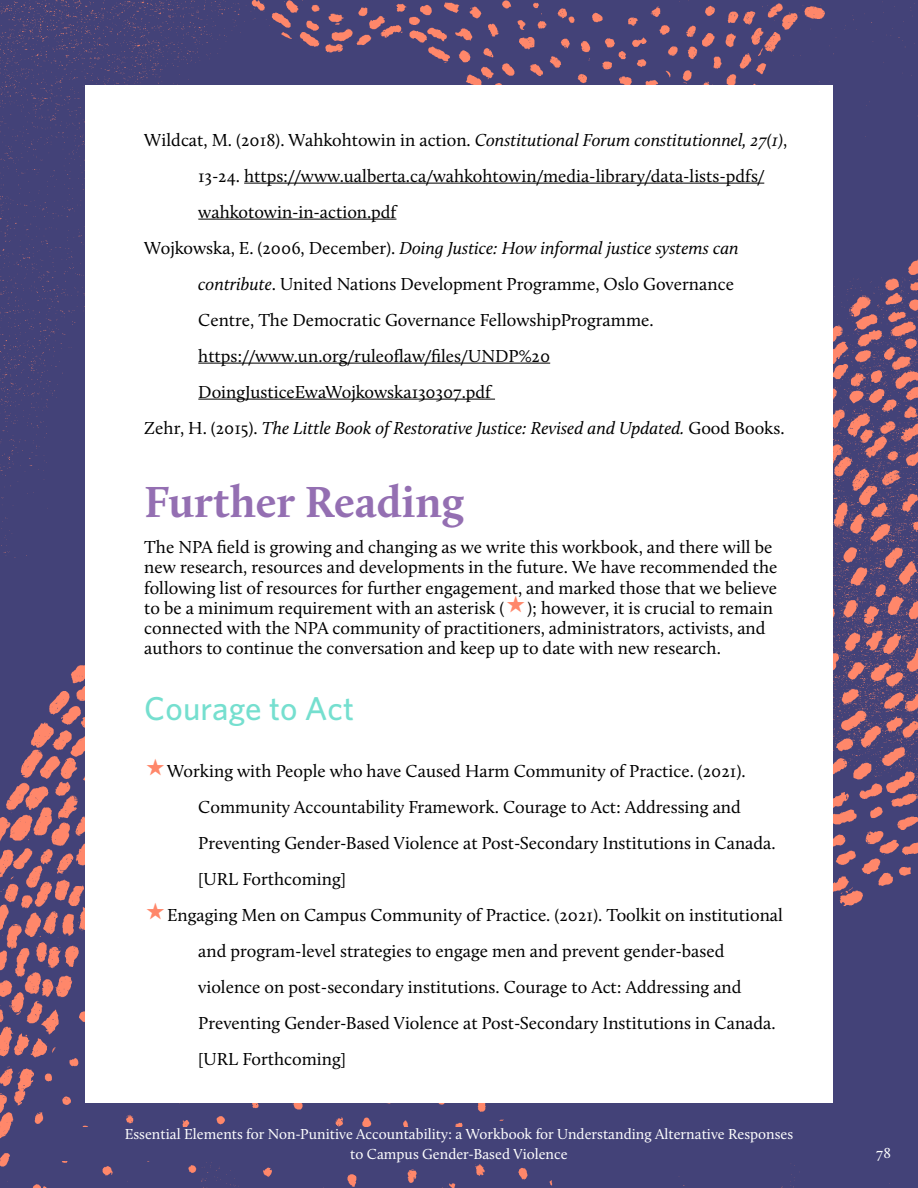
<style>
.page{position:relative;width:918px;height:1188px;background:#fff}
.page>*{position:absolute;margin:0;border:0;box-sizing:border-box;transform-origin:0 0}
.Heading_1{font:700 45px "Calluna";color:#946fb2}
.heading_2{font:500 33px "Whitney HTF";color:#75dfcf}
.references{font:18px/36px "Calluna";color:#000}
.body{font:18px/20.2px "Calluna";color:#000}
.references-2{font:italic 18px "Calluna";color:#000}
.t1{font:15px/20.2px "Calluna";color:#fff;text-align:center}
.s1{font-style:italic}
.s2{font-style:normal}
</style>
<div class="page">
<img style="left:0;top:0;width:918px;height:1188px">
<div style="left:85px;top:85px;width:748px;height:1018px;background:#fff"></div>
<div style="left:27px;top:1128px;width:864px;height:33px;background:#434278"></div>
<hr style="left:244px;top:183px;width:520px;height:1px;background:#000">
<hr style="left:198px;top:219px;width:198px;height:1px;background:#000">
<hr style="left:198px;top:363px;width:352px;height:1px;background:#000">
<hr style="left:198px;top:399px;width:297px;height:1px;background:#000">
<p class="references" style="left:198px;top:121px;width:590px;text-indent:-54px">Wildcat, M. (2018). Wahkohtowin in action. <span class="s1">Constitutional Forum constitutionnel, 27(1)</span>,<br>13-24. https://www.ualberta.ca/wahkohtowin/media-library/data-lists-pdfs/ wahkotowin-in-action.pdf</p>
<p class="references" style="left:198px;top:229px;width:542px;text-indent:-54px">Wojkowska, E. (2006, December). <span class="s1">Doing Justice: How informal justice systems can contribute</span>. United Nations Development Programme, Oslo Governance Centre, The Democratic Governance FellowshipProgramme. https://www.un.org/ruleoflaw/files/UNDP%20<br>DoingJusticeEwaWojkowska130307.pdf</p>
<p class="references-2" style="left:144px;top:417px;width:642px"><span class="s2">Zehr, H. (2015).</span> The Little Book of Restorative Justice: Revised and Updated. <span class="s2">Good Books.</span></p>
<p class="Heading_1" style="left:144px;top:474px;width:321px">Further Reading</p>
<p class="body" style="left:144px;top:537px;width:635px">The NPA field is growing and changing as we write this workbook, and there will be new research, resources and developments in the future. We have recommended the following list of resources for further engagement, and marked those that we believe to be a minimum requirement with an asterisk (</p>
<p class="body" style="left:144px;top:597px;width:630px;text-indent:383px">); however, it is crucial to remain connected with the NPA community of practitioners, administrators, activists, and authors to continue the conversation and keep up to date with new research.</p>
<p class="heading_2" style="left:144px;top:689px;width:211px">Courage to Act</p>
<p class="references" style="left:198px;top:752px;width:579px;text-indent:-31px">Working with People who have Caused Harm Community of Practice. (2021).<br>Community Accountability Framework. Courage to Act: Addressing and Preventing Gender-Based Violence at Post-Secondary Institutions in Canada. [URL Forthcoming]</p>
<p class="references" style="left:198px;top:896px;width:586px;text-indent:-31px">Engaging Men on Campus Community of Practice. (2021). Toolkit on institutional and program-level strategies to engage men and prevent gender-based violence on post-secondary institutions. Courage to Act: Addressing and Preventing Gender-Based Violence at Post-Secondary Institutions in Canada. [URL Forthcoming]</p>
<p class="t1" style="left:125px;top:1123px;width:670px">Essential Elements for Non-Punitive Accountability: a Workbook for Understanding Alternative Responses to Campus Gender-Based Violence</p>
<p class="t1" style="left:876px;top:1143px;width:16px">78</p>
</div>
